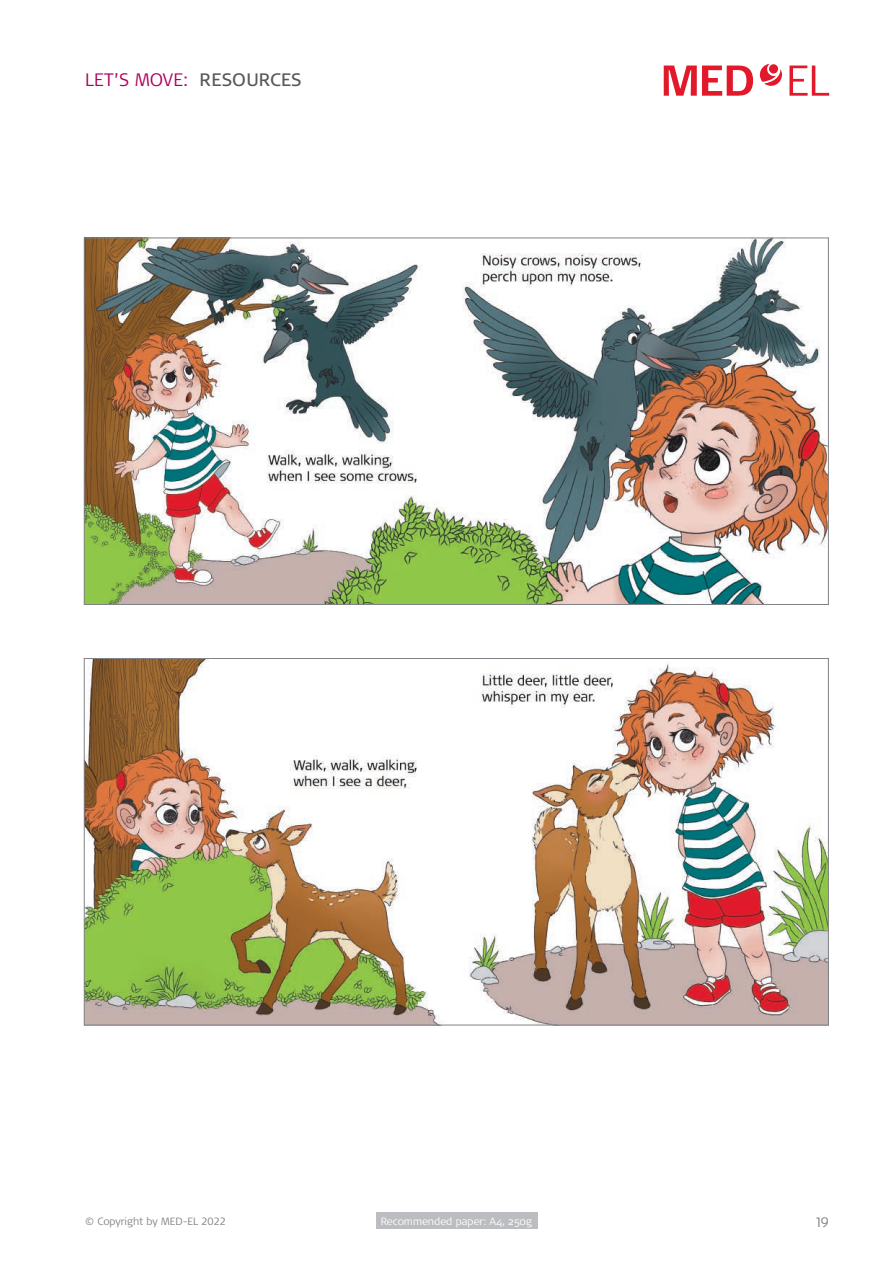
<style>
.page{position:relative;width:893px;height:1263px;background:#fff}
.page>*{position:absolute;margin:0;border:0;box-sizing:border-box;transform-origin:0 0}
.Body_table{font:300 18px "Signa Pro";letter-spacing:.01em;color:#b1015c}
.t1{font:300 13.5px "Signa Pro";color:#808285}
.t2{font:300 10.5px "Signa Pro";color:#fff}
.t3{font:300 10.5px "Signa Pro";color:#808285}
.s1{font-weight:400;color:#57585a}
</style>
<div class="page">
<img style="left:86px;top:240px;width:741px;height:363px">
<img style="left:86px;top:660px;width:741px;height:363px">
<div style="left:376px;top:1213px;width:162px;height:16px;background:#bcbdc0"></div>
<svg style="left:760px;top:64px;width:22px;height:22px"></svg>
<div style="left:769px;top:64px;width:9px;height:10px;background:#e2192b;border-radius:50%"></div>
<svg style="left:789px;top:66px;width:40px;height:30px"></svg>
<svg style="left:664px;top:65px;width:89px;height:31px"></svg>
<p class="Body_table" style="left:85px;top:68px;width:218px">LET’S MOVE: <span class="s1">RESOURCES</span></p>
<p class="t3" style="left:85px;top:1214px;width:142px">© Copyright by MED-EL 2022</p>
<p class="t2" style="left:381px;top:1214px;width:153px">Recommended paper: A4, 250g</p>
<p class="t1" style="left:816px;top:1212px;width:15px">19</p>
</div>
